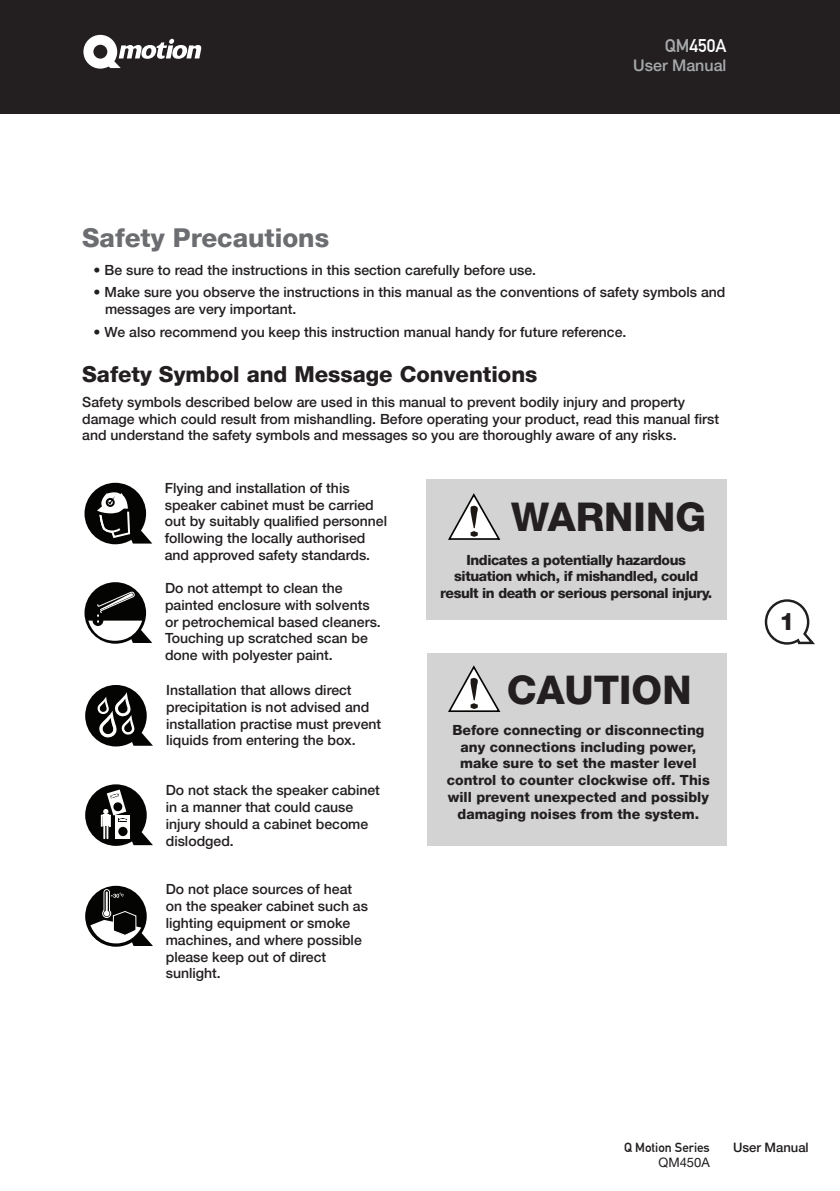
<style>
.page{position:relative;width:840px;height:1191px;background:#fff}
.page>*{position:absolute;margin:0;border:0;box-sizing:border-box;transform-origin:0 0}
.t1{font:800 39.6px "Helvetica Neue";color:#231f20}
.t2{font:800 39.4px "Helvetica Neue";color:#231f20}
.t3{font:800 26px "Helvetica Neue";color:#6c6d70}
.t4{font:800 24px "Helvetica Neue";color:#231f20}
.t5{font:800 22px "Helvetica Neue";color:#231f20}
.t6{font:18px "DIN Mittelschrift";color:#fff}
.t7{font:500 16px "Helvetica Neue";color:#a7aaac}
.t8{font:500 14px/16.8px "Helvetica Neue";color:#231f20}
.t9{font:800 14px/16.8px "Helvetica Neue";color:#231f20;text-align:center}
.t10{font:800 14px/16.8px "Helvetica Neue";letter-spacing:-.03em;color:#231f20;text-align:center}
.t11{font:13px "DIN Mittelschrift";color:#201d1e}
.t12{font:500 13px "Helvetica Neue";color:#201d1e}
.t13{font:13px "Helvetica Neue";color:#201d1e}
.s1{color:#a7aaac}
</style>
<div class="page">
<hr style="left:724px;top:1134px;width:1px;height:34px;background:#201d1e">
<hr style="left:86px;top:1134px;width:728px;height:1px;background:#201d1e">
<div style="left:0;top:0;width:839px;height:113px;background:#231f20"></div>
<svg style="left:83px;top:35px;width:118px;height:34px"></svg>
<svg style="left:764px;top:599px;width:51px;height:46px"></svg>
<div style="left:425px;top:479px;width:301px;height:140px;background:#d3d3d3"></div>
<svg style="left:448px;top:493px;width:53px;height:47px"></svg>
<svg style="left:84px;top:483px;width:68px;height:61px"></svg>
<svg style="left:84px;top:582px;width:68px;height:61px"></svg>
<svg style="left:85px;top:685px;width:68px;height:61px"></svg>
<svg style="left:85px;top:784px;width:68px;height:62px"></svg>
<svg style="left:85px;top:885px;width:68px;height:61px"></svg>
<div style="left:426px;top:653px;width:300px;height:193px;background:#d3d3d3"></div>
<svg style="left:448px;top:665px;width:53px;height:47px"></svg>
<p class="t6" style="left:664px;top:35px;width:63px"><span class="s1">QM</span>450A</p>
<p class="t7" style="left:633px;top:56px;width:95px">User Manual</p>
<h3 class="t3" style="left:82px;top:222px;width:248px">Safety Precautions</h3>
<p class="t8" style="left:94px;top:261px;width:443px">• Be sure to read the instructions in this section carefully before use.</p>
<p class="t8" style="left:105px;top:284px;width:621px;text-indent:-11px">• Make sure you observe the instructions in this manual as the conventions of safety symbols and messages are very important.</p>
<p class="t8" style="left:94px;top:323px;width:534px">• We also recommend you keep this instruction manual handy for future reference.</p>
<h3 class="t5" style="left:82px;top:360px;width:456px">Safety Symbol and Message Conventions</h3>
<p class="t8" style="left:82px;top:393px;width:638px">Safety symbols described below are used in this manual to prevent bodily injury and property damage which could result from mishandling. Before operating your product, read this manual first and understand the safety symbols and messages so you are thoroughly aware of any risks.</p>
<p class="t8" style="left:165px;top:479px;width:224px">Flying and installation of this speaker cabinet must be carried out by suitably qualified personnel following the locally authorised and approved safety standards.</p>
<p class="t8" style="left:165px;top:579px;width:217px">Do not attempt to clean the painted enclosure with solvents or petrochemical based cleaners.<br>Touching up scratched scan be done with polyester paint.</p>
<p class="t8" style="left:166px;top:681px;width:216px">Installation that allows direct precipitation is not advised and installation practise must prevent liquids from entering the box.</p>
<p class="t8" style="left:166px;top:782px;width:215px">Do not stack the speaker cabinet in a manner that could cause injury should a cabinet become dislodged.</p>
<p class="t8" style="left:166px;top:881px;width:204px">Do not place sources of heat on the speaker cabinet such as lighting equipment or smoke machines, and where possible please keep out of direct sunlight.</p>
<h1 class="t1" style="left:511px;top:494px;width:196px">WARNING</h1>
<p class="t10" style="left:440px;top:551px;width:271px">Indicates a potentially hazardous situation which, if mishandled, could result in death or serious personal injury.</p>
<h2 class="t2" style="left:506px;top:666px;width:186px">CAUTION</h2>
<p class="t9" style="left:446px;top:721px;width:264px">Before connecting or disconnecting any connections including power, make sure to set the master level control to counter clockwise off. This will prevent unexpected and possibly damaging noises from the system.</p>
<h3 class="t4" style="left:778px;top:607px;width:17px">1</h3>
<p class="t11" style="left:623px;top:1139px;width:87px">Q Motion Series</p>
<p class="t12" style="left:732px;top:1139px;width:77px">User Manual</p>
<p class="t13" style="left:658px;top:1154px;width:53px">QM450A</p>
</div>
